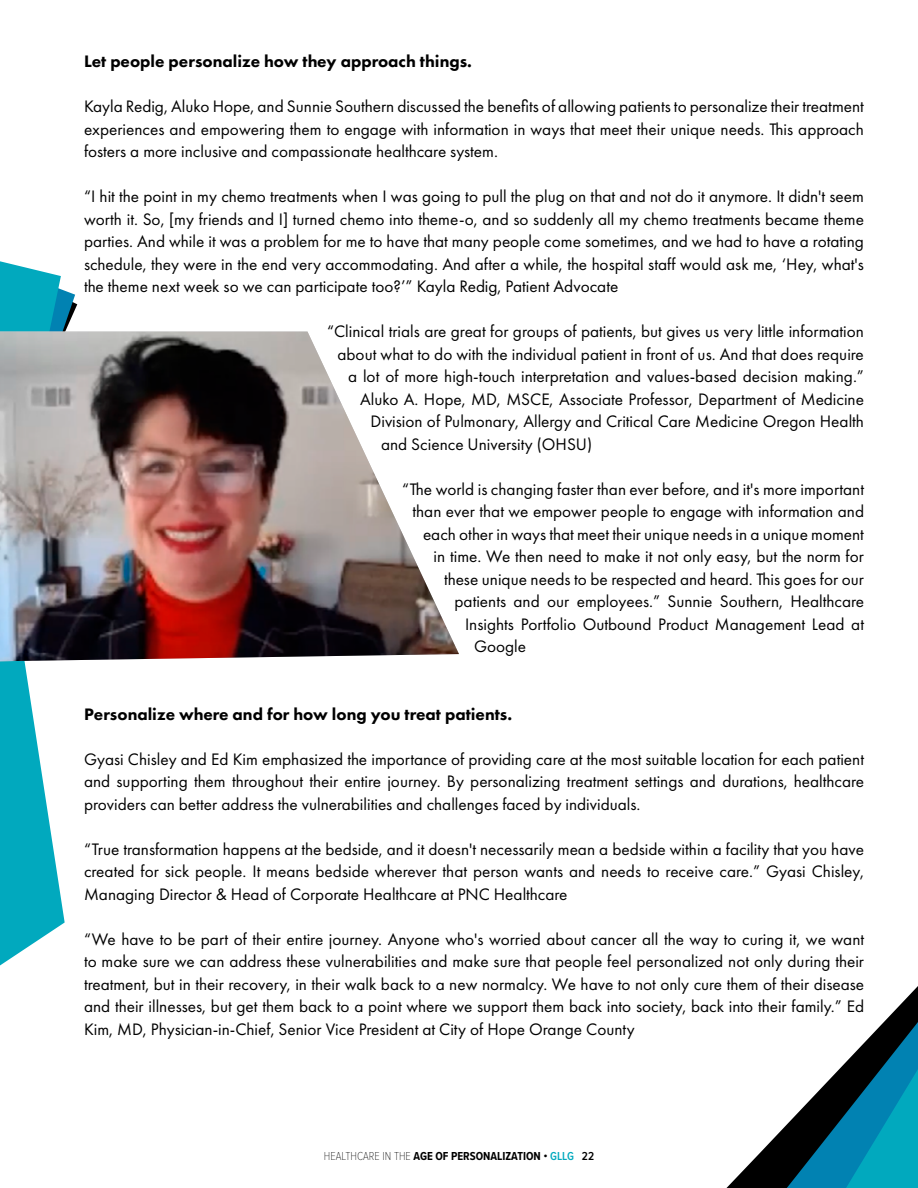
<style>
.page{position:relative;width:918px;height:1188px;background:#fff}
.page>*{position:absolute;margin:0;border:0;box-sizing:border-box;transform-origin:0 0}
.t1{font:17.25px/22.5px "Futura PT";color:#000;text-align:justify}
.t2{font:800 17.25px "Futura PT";color:#000}
.t3{font:700 12px "Proxima Nova Cond";color:#000}
.s1{font-weight:100}
.s2{font-weight:600}
.s3{font-weight:600;color:#01a9be}
</style>
<div class="page">
<svg style="left:65px;top:291px;width:10px;height:41px"></svg>
<svg style="left:0;top:261px;width:65px;height:705px;fill:#01a9be"></svg>
<img style="left:0;top:332px;width:459px;height:329px">
<svg style="left:726px;top:1143px;width:43px;height:45px"></svg>
<svg style="left:769px;top:986px;width:149px;height:202px"></svg>
<p class="t2" style="left:84px;top:51px;width:390px">Let people personalize how they approach things.</p>
<p class="t1" style="left:84px;top:95px;width:781px">Kayla Redig, Aluko Hope, and Sunnie Southern discussed the benefits of allowing patients to personalize their treatment experiences and empowering them to engage with information in ways that meet their unique needs. This approach fosters a more inclusive and compassionate healthcare system.</p>
<p class="t1" style="left:84px;top:185px;width:782px">“I hit the point in my chemo treatments when I was going to pull the plug on that and not do it anymore. It didn't seem worth it. So, [my friends and I] turned chemo into theme-o, and so suddenly all my chemo treatments became theme parties. And while it was a problem for me to have that many people come sometimes, and we had to have a rotating schedule, they were in the end very accommodating. And after a while, the hospital staff would ask me, ‘Hey, what's the theme next week so we can participate too?’” Kayla Redig, Patient Advocate</p>
<p class="t1" style="left:327px;top:320px;width:539px">“Clinical trials are great for groups of patients, but gives us very little information</p>
<p class="t1" style="left:338px;top:343px;width:528px">about what to do with the individual patient in front of us. And that does require</p>
<p class="t1" style="left:348px;top:365px;width:518px">a lot of more high-touch interpretation and values-based decision making.”</p>
<p class="t1" style="left:360px;top:388px;width:505px">Aluko A. Hope, MD, MSCE, Associate Professor, Department of Medicine</p>
<p class="t1" style="left:371px;top:410px;width:495px">Division of Pulmonary, Allergy and Critical Care Medicine Oregon Health</p>
<p class="t1" style="left:381px;top:433px;width:213px">and Science University (OHSU)</p>
<p class="t1" style="left:402px;top:478px;width:464px">“The world is changing faster than ever before, and it's more important</p>
<p class="t1" style="left:413px;top:500px;width:453px">than ever that we empower people to engage with information and</p>
<p class="t1" style="left:423px;top:523px;width:442px">each other in ways that meet their unique needs in a unique moment</p>
<p class="t1" style="left:434px;top:545px;width:432px">in time. We then need to make it not only easy, but the norm for</p>
<p class="t1" style="left:444px;top:568px;width:421px">these unique needs to be respected and heard. This goes for our</p>
<p class="t1" style="left:455px;top:590px;width:411px">patients and our employees.” Sunnie Southern, Healthcare</p>
<p class="t1" style="left:465px;top:613px;width:401px">Insights Portfolio Outbound Product Management Lead at</p>
<p class="t1" style="left:474px;top:635px;width:54px">Google</p>
<p class="t2" style="left:84px;top:703px;width:430px">Personalize where and for how long you treat patients.</p>
<p class="t1" style="left:84px;top:747px;width:782px">Gyasi Chisley and Ed Kim emphasized the importance of providing care at the most suitable location for each patient and supporting them throughout their entire journey. By personalizing treatment settings and durations, healthcare providers can better address the vulnerabilities and challenges faced by individuals.</p>
<p class="t1" style="left:84px;top:837px;width:782px">“True transformation happens at the bedside, and it doesn't necessarily mean a bedside within a facility that you have created for sick people. It means bedside wherever that person wants and needs to receive care.” Gyasi Chisley, Managing Director &amp; Head of Corporate Healthcare at PNC Healthcare</p>
<p class="t1" style="left:84px;top:927px;width:782px">“We have to be part of their entire journey. Anyone who's worried about cancer all the way to curing it, we want to make sure we can address these vulnerabilities and make sure that people feel personalized not only during their treatment, but in their recovery, in their walk back to a new normalcy. We have to not only cure them of their disease and their illnesses, but get them back to a point where we support them back into society, back into their family.” Ed Kim, MD, Physician-in-Chief, Senior Vice President at City of Hope Orange County</p>
<p class="t3" style="left:324px;top:1147px;width:272px"><span class="s1">HEALTHCARE IN THE</span> AGE OF PERSONALIZATION <span class="s2">•</span> <span class="s3">GLLG</span> <span class="s2">22</span></p>
</div>
